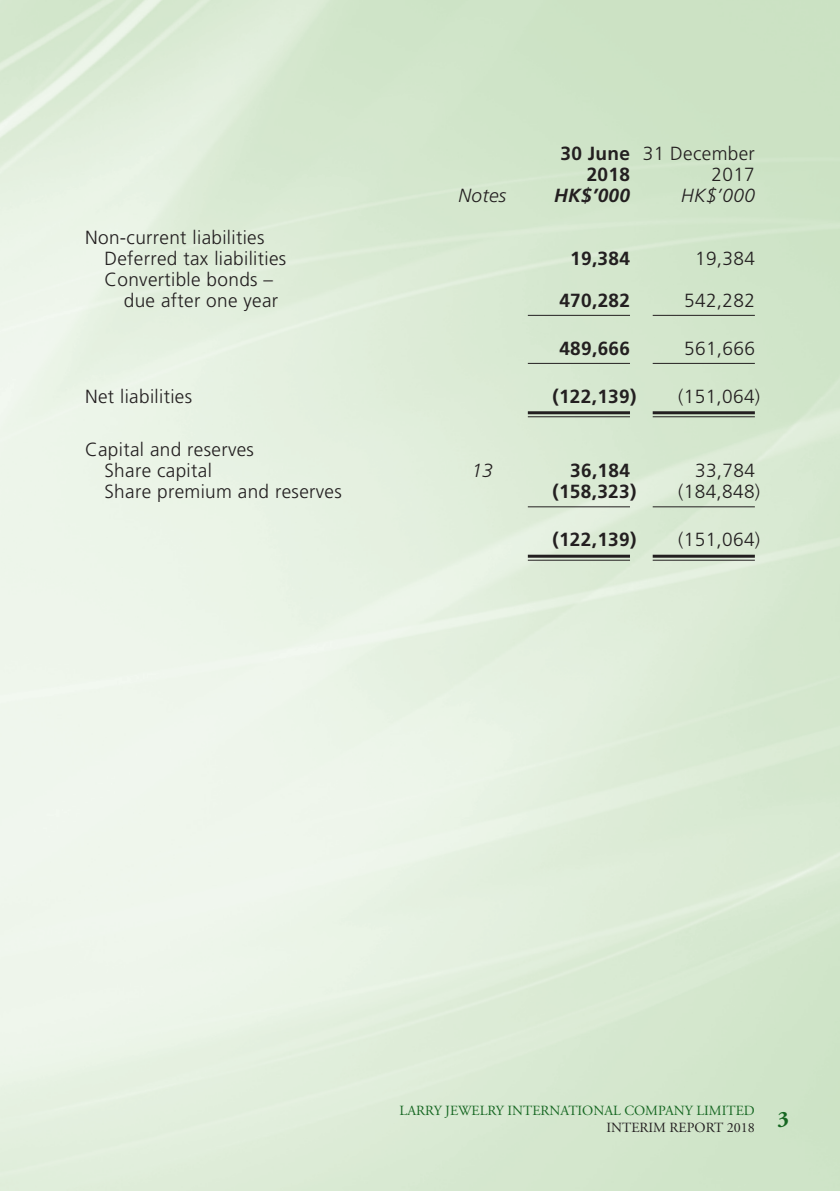
<style>
.page{position:relative;width:840px;height:1191px;background:#fff}
.page>*{position:absolute;margin:0;border:0;box-sizing:border-box;transform-origin:0 0}
._50_Table_txt{font:300 19px "Frutiger LT Std";letter-spacing:.015em;color:#231f20}
._50_Table_txt-2{font:700 19px "Frutiger LT Std";letter-spacing:.015em;color:#231f20}
._50_Table_txt-3{font:italic 300 19px "Frutiger LT Std";letter-spacing:.015em;color:#231f20}
._50_Table_txt-4{font:italic 700 19px "Frutiger LT Std";color:#231f20}
.t1{font:14px/16.8px "Adobe Garamond Pro";color:#166722}
.s1{color:#231f20}
</style>
<div class="page">
<img style="left:0;top:0;width:839px;height:1191px">
<hr style="left:527px;top:315px;width:102px;height:1px;background:#231f20">
<hr style="left:652px;top:315px;width:102px;height:1px;background:#231f20">
<hr style="left:527px;top:363px;width:102px;height:1px;background:#231f20">
<hr style="left:652px;top:363px;width:102px;height:1px;background:#231f20">
<hr style="left:527px;top:411px;width:102px;height:3px;background:#231f20">
<hr style="left:527px;top:416px;width:102px;height:1px;background:#231f20">
<hr style="left:652px;top:411px;width:102px;height:3px;background:#231f20">
<hr style="left:652px;top:416px;width:102px;height:1px;background:#231f20">
<hr style="left:527px;top:506px;width:102px;height:1px;background:#231f20">
<hr style="left:652px;top:506px;width:102px;height:1px;background:#231f20">
<hr style="left:527px;top:554px;width:102px;height:3px;background:#231f20">
<hr style="left:527px;top:559px;width:102px;height:1px;background:#231f20">
<hr style="left:652px;top:554px;width:102px;height:3px;background:#231f20">
<hr style="left:652px;top:559px;width:102px;height:1px;background:#231f20">
<p class="_50_Table_txt-2" style="left:560px;top:142px;width:71px">30 June</p>
<p class="_50_Table_txt-2" style="left:586px;top:163px;width:45px">2018</p>
<p class="_50_Table_txt" style="left:642px;top:142px;width:113px">31 December</p>
<p class="_50_Table_txt" style="left:711px;top:163px;width:45px">2017</p>
<p class="_50_Table_txt-3" style="left:458px;top:184px;width:49px">Notes</p>
<p class="_50_Table_txt-4" style="left:553px;top:184px;width:77px">HK$’000</p>
<p class="_50_Table_txt-3" style="left:680px;top:184px;width:75px">HK$’000</p>
<p class="_50_Table_txt" style="left:85px;top:226px;width:181px">Non-current liabilities</p>
<p class="_50_Table_txt" style="left:104px;top:247px;width:183px">Deferred tax liabilities</p>
<p class="_50_Table_txt-2" style="left:570px;top:247px;width:61px">19,384</p>
<p class="_50_Table_txt" style="left:694px;top:247px;width:61px">19,384</p>
<p class="_50_Table_txt" style="left:104px;top:268px;width:170px">Convertible bonds –</p>
<p class="_50_Table_txt" style="left:124px;top:289px;width:156px">due after one year</p>
<p class="_50_Table_txt-2" style="left:559px;top:289px;width:72px">470,282</p>
<p class="_50_Table_txt" style="left:683px;top:289px;width:72px">542,282</p>
<p class="_50_Table_txt-2" style="left:559px;top:337px;width:72px">489,666</p>
<p class="_50_Table_txt" style="left:683px;top:337px;width:72px">561,666</p>
<p class="_50_Table_txt" style="left:85px;top:385px;width:108px">Net liabilities</p>
<p class="_50_Table_txt-2" style="left:552px;top:385px;width:85px">(122,139)</p>
<p class="_50_Table_txt" style="left:678px;top:385px;width:83px">(151,064)</p>
<p class="_50_Table_txt" style="left:85px;top:439px;width:170px">Capital and reserves</p>
<p class="_50_Table_txt" style="left:104px;top:460px;width:109px">Share capital</p>
<p class="_50_Table_txt-3" style="left:471px;top:459px;width:23px">13</p>
<p class="_50_Table_txt-2" style="left:570px;top:459px;width:61px">36,184</p>
<p class="_50_Table_txt" style="left:694px;top:460px;width:61px">33,784</p>
<p class="_50_Table_txt" style="left:104px;top:481px;width:239px">Share premium and reserves</p>
<p class="_50_Table_txt-2" style="left:552px;top:480px;width:85px">(158,323)</p>
<p class="_50_Table_txt" style="left:678px;top:481px;width:83px">(184,848)</p>
<p class="_50_Table_txt-2" style="left:552px;top:528px;width:85px">(122,139)</p>
<p class="_50_Table_txt" style="left:678px;top:529px;width:83px">(151,064)</p>
<p class="t1" style="left:606px;top:1102px;width:184px;text-indent:-207px">LARRY JEWELRY INTERNATIONAL COMPANY LIMITED<br><span class="s1">INTERIM REPORT 2018</span> <sup>3</sup></p>
</div>
